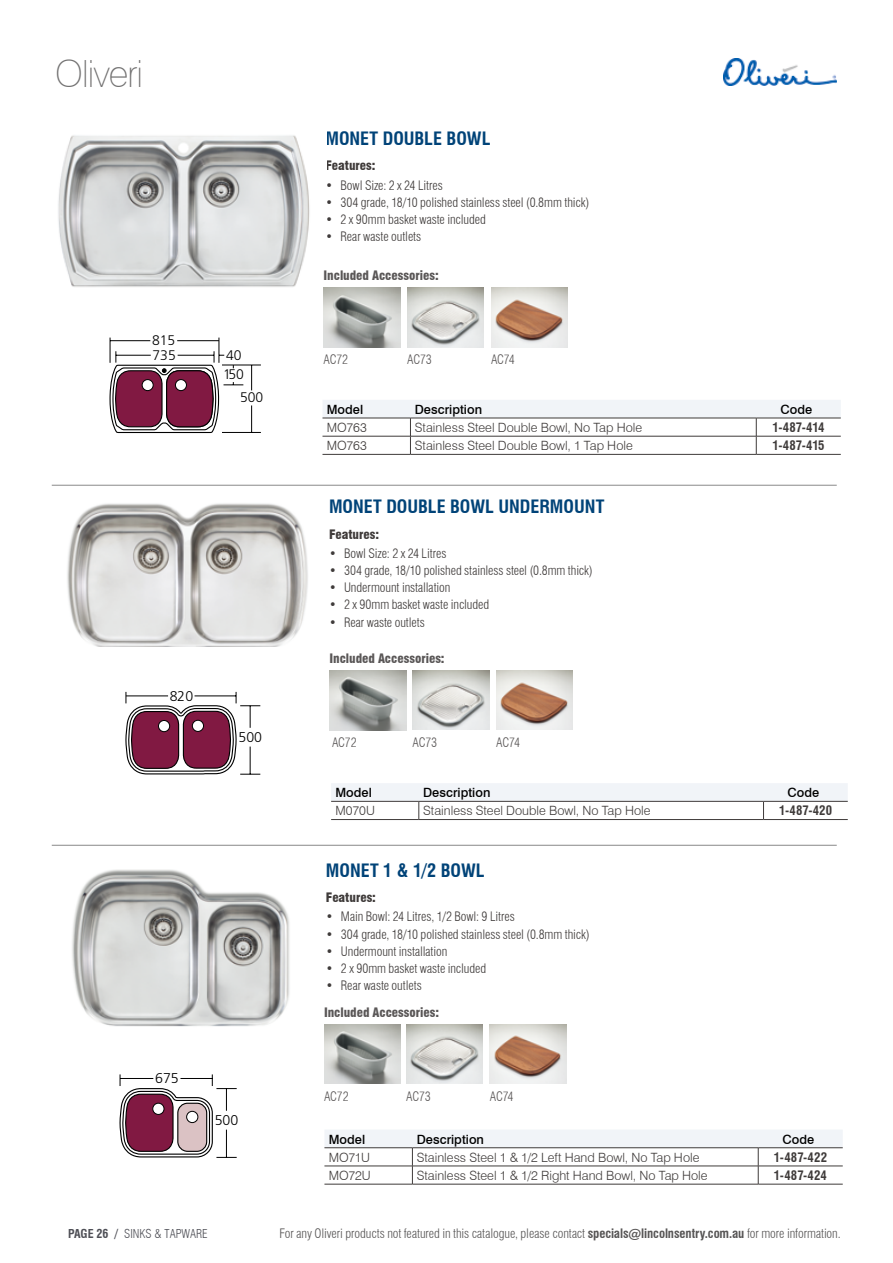
<style>
.page{position:relative;width:893px;height:1263px;background:#fff}
.page>*{position:absolute;margin:0;border:0;box-sizing:border-box;transform-origin:0 0}
.t1{font:100 37.5px "Swiss 721 BT";letter-spacing:-.025em;color:#727171}
.t2{font:700 condensed 18px "Swiss 721 BT";color:#004378}
.t3{font:300 14.25px "Frutiger";color:#000}
.t4{font:300 14.1px "Frutiger";letter-spacing:-.005em;color:#000}
.t5{font:300 13.95px/14.2px "Frutiger";color:#000}
.t6{font:300 condensed 12.75px "Swiss 721 BT";letter-spacing:-.005em;color:#3f3b3a}
.t7{font:300 12.75px "Swiss 721 BT";color:#3f3b3a}
.t8{font:300 condensed 12.75px "Swiss 721 BT";letter-spacing:-.005em;color:#575555}
.t9{font:900 condensed 12.75px "Swiss 721 BT";letter-spacing:-.005em;color:#5a5757}
.t10{font:500 12.75px "Swiss 721 BT";letter-spacing:.005em;color:#000}
.t11{font:700 condensed 12.75px "Swiss 721 BT";letter-spacing:.01em;color:#3f3b3a}
.t12{font:300 condensed 12.75px "Swiss 721 BT";letter-spacing:-.015em;color:#5a5757}
.t13{font:900 condensed 12.75px "Swiss 721 BT";letter-spacing:-.005em;color:#3f3b3a}
.t14{font:300 condensed 12px "Swiss 721 BT";color:#4e4f56}
.s1{font-weight:700}
</style>
<div class="page">
<img style="left:723px;top:58px;width:114px;height:27px">
<svg style="left:125px;top:692px;width:135px;height:83px"></svg>
<img style="left:67px;top:503px;width:241px;height:144px">
<img style="left:330px;top:671px;width:76px;height:59px">
<hr style="left:331px;top:819px;width:88px;height:1px;background:#3f3b3a">
<hr style="left:763px;top:819px;width:85px;height:1px;background:#3f3b3a">
<svg style="left:331px;top:783px;width:517px;height:36px"></svg>
<hr style="left:419px;top:819px;width:344px;height:1px;background:#3f3b3a">
<img style="left:324px;top:1024px;width:77px;height:59px">
<hr style="left:324px;top:1184px;width:88px;height:1px;background:#3f3b3a">
<hr style="left:758px;top:1184px;width:85px;height:1px;background:#3f3b3a">
<svg style="left:324px;top:1130px;width:519px;height:54px"></svg>
<hr style="left:412px;top:1166px;width:346px;height:1px;background:#3f3b3a">
<hr style="left:412px;top:1184px;width:346px;height:1px;background:#3f3b3a">
<img style="left:72px;top:869px;width:218px;height:158px">
<svg style="left:119px;top:1074px;width:118px;height:84px"></svg>
<img style="left:58px;top:135px;width:268px;height:158px">
<hr style="left:222px;top:365px;width:39px;height:1px;background:#000">
<hr style="left:222px;top:432px;width:39px;height:1px;background:#000">
<svg style="left:251px;top:366px;width:1px;height:24px"></svg>
<svg style="left:251px;top:405px;width:1px;height:27px"></svg>
<svg style="left:109px;top:337px;width:134px;height:96px"></svg>
<div style="left:175px;top:380px;width:11px;height:11px;background:#fff;border-radius:50%"></div>
<div style="left:175px;top:379px;width:12px;height:12px;border:1px solid #000;border-radius:50%"></div>
<img style="left:324px;top:288px;width:76px;height:59px">
<img style="left:407px;top:288px;width:77px;height:59px">
<img style="left:491px;top:288px;width:77px;height:59px">
<hr style="left:322px;top:454px;width:88px;height:1px;background:#3f3b3a">
<hr style="left:756px;top:454px;width:85px;height:1px;background:#3f3b3a">
<svg style="left:322px;top:400px;width:519px;height:54px"></svg>
<hr style="left:410px;top:436px;width:346px;height:1px;background:#3f3b3a">
<hr style="left:410px;top:454px;width:346px;height:1px;background:#3f3b3a">
<hr style="left:52px;top:485px;width:785px;height:1px;background:#898989">
<hr style="left:52px;top:845px;width:785px;height:1px;background:#898989">
<img style="left:406px;top:1024px;width:77px;height:59px">
<img style="left:490px;top:1024px;width:76px;height:59px">
<img style="left:413px;top:671px;width:76px;height:59px">
<img style="left:496px;top:671px;width:77px;height:59px">
<h1 class="t1" style="left:55px;top:51px;width:89px">Oliveri</h1>
<p class="t5" style="left:152px;top:333px;width:25px">815<br>735</p>
<p class="t5" style="left:223px;top:345px;width:22px;line-height:19.5px">40<br>150</p>
<p class="t5" style="left:240px;top:390px;width:25px">500</p>
<p class="t4" style="left:170px;top:688px;width:25px">820</p>
<p class="t4" style="left:239px;top:729px;width:25px">500</p>
<h2 class="t2" style="left:325px;top:127px;width:166px">MONET DOUBLE BOWL</h2>
<p class="t13" style="left:325px;top:158px;width:52px">Features:</p>
<p class="t6" style="left:325px;top:177px;width:119px">• Bowl Size: 2 x 24 Litres</p>
<p class="t6" style="left:325px;top:195px;width:265px">• 304 grade, 18/10 polished stainless steel (0.8mm thick)</p>
<p class="t6" style="left:325px;top:212px;width:162px">• 2 x 90mm basket waste included</p>
<p class="t6" style="left:325px;top:229px;width:97px">• Rear waste outlets</p>
<p class="t9" style="left:324px;top:268px;width:117px">Included Accessories:</p>
<p class="t12" style="left:324px;top:352px;width:26px">AC72</p>
<p class="t12" style="left:407px;top:352px;width:26px">AC73</p>
<p class="t12" style="left:491px;top:352px;width:25px">AC74</p>
<p class="t10" style="left:327px;top:401px;width:38px">Model</p>
<p class="t10" style="left:415px;top:401px;width:69px">Description</p>
<p class="t10" style="left:780px;top:401px;width:33px">Code</p>
<p class="t7" style="left:327px;top:420px;width:42px">MO763</p>
<p class="t7" style="left:415px;top:420px;width:229px">Stainless Steel Double Bowl, No Tap Hole</p>
<p class="t11" style="left:772px;top:420px;width:54px">1-487-414</p>
<p class="t7" style="left:327px;top:438px;width:42px">MO763</p>
<p class="t7" style="left:415px;top:438px;width:220px">Stainless Steel Double Bowl, 1 Tap Hole</p>
<p class="t11" style="left:772px;top:438px;width:54px">1-487-415</p>
<h2 class="t2" style="left:329px;top:496px;width:277px">MONET DOUBLE BOWL UNDERMOUNT</h2>
<p class="t13" style="left:329px;top:526px;width:52px">Features:</p>
<p class="t6" style="left:329px;top:546px;width:119px">• Bowl Size: 2 x 24 Litres</p>
<p class="t6" style="left:329px;top:563px;width:265px">• 304 grade, 18/10 polished stainless steel (0.8mm thick)</p>
<p class="t6" style="left:329px;top:580px;width:123px">• Undermount installation</p>
<p class="t6" style="left:329px;top:597px;width:162px">• 2 x 90mm basket waste included</p>
<p class="t6" style="left:329px;top:614px;width:97px">• Rear waste outlets</p>
<p class="t9" style="left:330px;top:651px;width:117px">Included Accessories:</p>
<p class="t12" style="left:332px;top:735px;width:26px">AC72</p>
<p class="t12" style="left:413px;top:735px;width:26px">AC73</p>
<p class="t12" style="left:496px;top:735px;width:25px">AC74</p>
<p class="t10" style="left:335px;top:785px;width:38px">Model</p>
<p class="t10" style="left:423px;top:785px;width:69px">Description</p>
<p class="t10" style="left:788px;top:785px;width:33px">Code</p>
<p class="t7" style="left:335px;top:803px;width:41px">M070U</p>
<p class="t7" style="left:423px;top:803px;width:229px">Stainless Steel Double Bowl, No Tap Hole</p>
<p class="t11" style="left:779px;top:803px;width:55px">1-487-420</p>
<h2 class="t2" style="left:326px;top:859px;width:160px">MONET 1 &amp; 1/2 BOWL</h2>
<p class="t13" style="left:326px;top:890px;width:52px">Features:</p>
<p class="t6" style="left:326px;top:909px;width:190px">• Main Bowl: 24 Litres, 1/2 Bowl: 9 Litres</p>
<p class="t6" style="left:326px;top:926px;width:265px">• 304 grade, 18/10 polished stainless steel (0.8mm thick)</p>
<p class="t6" style="left:326px;top:943px;width:123px">• Undermount installation</p>
<p class="t6" style="left:326px;top:960px;width:162px">• 2 x 90mm basket waste included</p>
<p class="t6" style="left:326px;top:978px;width:97px">• Rear waste outlets</p>
<p class="t9" style="left:324px;top:1004px;width:117px">Included Accessories:</p>
<p class="t3" style="left:155px;top:1070px;width:25px">675</p>
<p class="t3" style="left:215px;top:1112px;width:25px">500</p>
<p class="t14" style="left:68px;top:1226px;width:141px"><span class="s1">PAGE 26 /</span> SINKS &amp; TAPWARE</p>
<p class="t12" style="left:324px;top:1088px;width:26px">AC72</p>
<p class="t12" style="left:406px;top:1088px;width:26px">AC73</p>
<p class="t12" style="left:490px;top:1088px;width:25px">AC74</p>
<p class="t10" style="left:329px;top:1131px;width:38px">Model</p>
<p class="t10" style="left:417px;top:1131px;width:69px">Description</p>
<p class="t10" style="left:782px;top:1131px;width:33px">Code</p>
<p class="t7" style="left:329px;top:1149px;width:43px">MO71U</p>
<p class="t7" style="left:417px;top:1149px;width:284px">Stainless Steel 1 &amp; 1/2 Left Hand Bowl, No Tap Hole</p>
<p class="t11" style="left:774px;top:1149px;width:55px">1-487-422</p>
<p class="t7" style="left:329px;top:1167px;width:44px">MO72U</p>
<p class="t7" style="left:417px;top:1167px;width:292px">Stainless Steel 1 &amp; 1/2 Right Hand Bowl, No Tap Hole</p>
<p class="t11" style="left:774px;top:1167px;width:55px">1-487-424</p>
<p class="t8" style="left:279px;top:1225px;width:563px">For any Oliveri products not featured in this catalogue, please contact <span class="s1">specials@lincolnsentry.com.au</span> for more information.</p>
</div>
